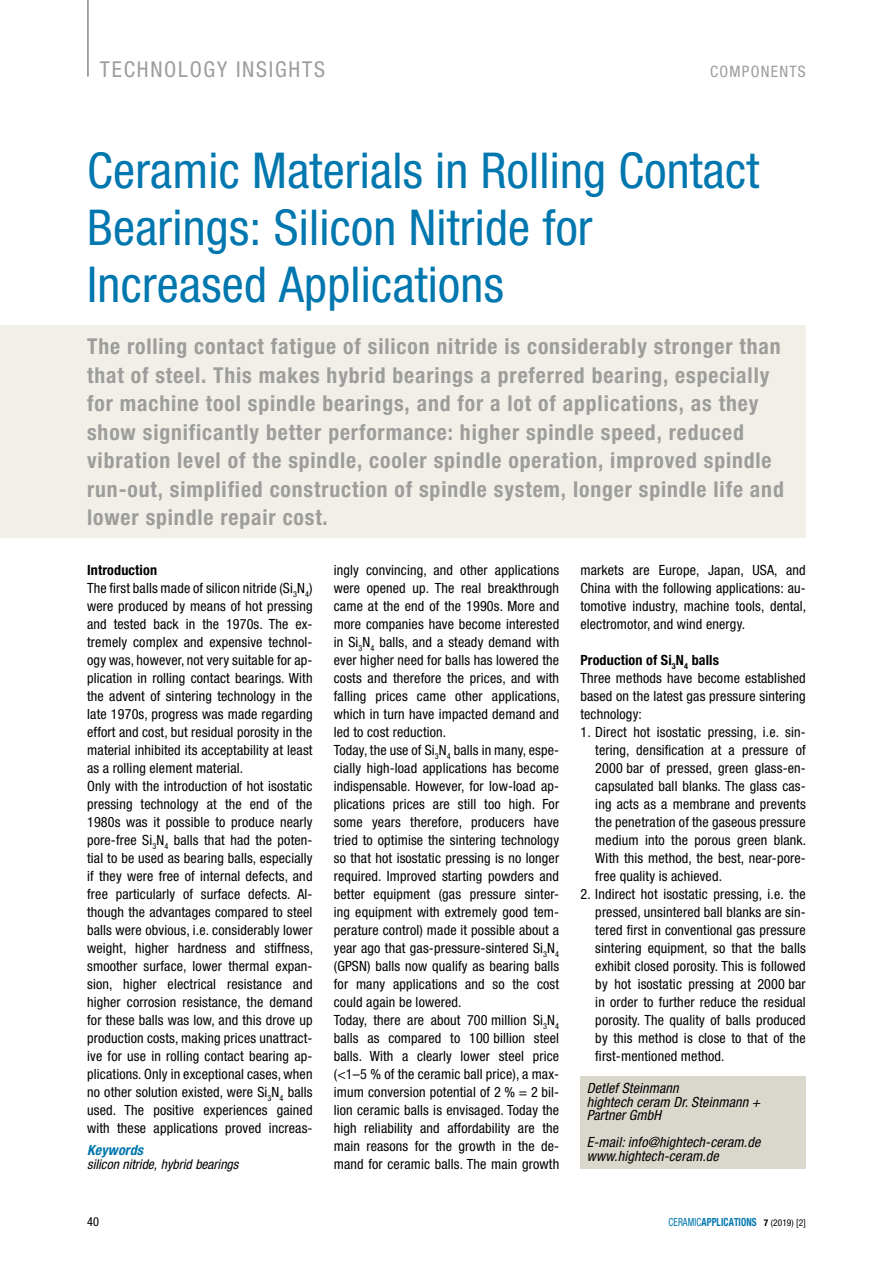
<style>
.page{position:relative;width:893px;height:1263px;background:#fff}
.page>*{position:absolute;margin:0;border:0;box-sizing:border-box;transform-origin:0 0}
.t1{font:condensed 49.5px/57px "Helvetica Neue";letter-spacing:.005em;color:#0077ae}
.t2{font:700 condensed 21.9px/28.5px "Helvetica Neue";letter-spacing:.04em;color:#9d9d9c}
.t3{font:condensed 21.9px "Helvetica Neue";letter-spacing:.08em;color:#9d9d9c}
.t4{font:condensed 15.75px "Helvetica Neue";letter-spacing:.08em;color:#9d9d9c}
.t5{font:condensed 14.1px/18px "Helvetica Neue";letter-spacing:.01em;color:#000}
.t6{font:italic condensed 14.1px/13.5px "Helvetica Neue";letter-spacing:.01em;color:#000}
.t7{font:italic 700 condensed 14.1px "Helvetica Neue";letter-spacing:.01em;color:#0077ae}
.t8{font:italic condensed 13.5px "Helvetica Neue";color:#000}
.t9{font:condensed 12.3px "Helvetica Neue";color:#000}
.t10{font:700 condensed 11.25px "Helvetica Neue";letter-spacing:.01em;color:#0077ae;scale:.83 1}
.s1{font-weight:700}
.s2{font-weight:400}
.s3{font-size:9.3px;color:#000}
.s4{font-weight:400;font-size:9.3px;color:#000}
</style>
<div class="page">
<hr style="left:87px;top:0;width:2px;height:77px;background:#878787">
<div style="left:0;top:326px;width:806px;height:212px;background:#f1efe7"></div>
<div style="left:580px;top:1076px;width:226px;height:92px;background:#dad8cc"></div>
<h2 class="t3" style="left:100px;top:56px;width:227px">TECHNOLOGY INSIGHTS</h2>
<p class="t4" style="left:710px;top:62px;width:97px">COMPONENTS</p>
<h1 class="t1" style="left:87px;top:142px;width:674px">Ceramic Materials in Rolling Contact<br>Bearings: Silicon Nitride for<br>Increased Applications</h1>
<p class="t2" style="left:87px;top:332px;width:698px">The rolling contact fatigue of silicon nitride is considerably stronger than that of steel. This makes hybrid bearings a preferred bearing, especially for machine tool spindle bearings, and for a lot of applications, as they show significantly better performance: higher spindle speed, reduced vibration level of the spindle, cooler spindle operation, improved spindle run-out, simplified construction of spindle system, longer spindle life and lower spindle repair cost.</p>
<p class="t5" style="left:87px;top:560px;width:227px"><span class="s1">Introduction<br></span>The first balls made of silicon nitride (Si<sub>3</sub>N<sub>4</sub>) were produced by means of hot pressing and tested back in the 1970s. The ex&shy;tremely complex and expensive technol&shy;ogy was, however, not very suitable for ap&shy;plication in rolling contact bearings. With the advent of sintering technology in the late 1970s, progress was made regarding effort and cost, but residual porosity in the material inhibited its acceptability at least as a rolling element material.<br>Only with the introduction of hot isostatic pressing technology at the end of the 1980s was it possible to produce nearly pore-free Si<sub>3</sub>N<sub>4</sub> balls that had the poten&shy;tial to be used as bearing balls, especially if they were free of internal defects, and free particularly of surface defects. Al&shy;though the advantages compared to steel balls were obvious, i.e. considerably lower weight, higher hardness and stiffness, smoother surface, lower thermal expan&shy;sion, higher electrical resistance and higher corrosion resistance, the demand for these balls was low, and this drove up production costs, making prices unattract&shy;ive for use in rolling contact bearing ap&shy;plications. Only in exceptional cases, when no other solution existed, were Si<sub>3</sub>N<sub>4</sub> balls used. The positive experiences gained with these applications proved increas-</p>
<p class="t5" style="left:334px;top:560px;width:227px">ingly convincing, and other applications were opened up. The real breakthrough came at the end of the 1990s. More and more companies have become interested in Si<sub>3</sub>N<sub>4</sub> balls, and a steady demand with ever higher need for balls has lowered the costs and therefore the prices, and with falling prices came other applications, which in turn have impacted demand and led to cost reduction.<br>Today, the use of Si<sub>3</sub>N<sub>4</sub> balls in many, espe&shy;cially high-load applications has become indispensable. However, for low-load ap&shy;plications prices are still too high. For some years therefore, producers have tried to optimise the sintering technology so that hot isostatic pressing is no longer required. Improved starting powders and better equipment (gas pressure sinter&shy;ing equipment with extremely good tem&shy;perature control) made it possible about a year ago that gas-pressure-sintered Si<sub>3</sub>N<sub>4 </sub>(GPSN) balls now qualify as bearing balls for many applications and so the cost could again be lowered.<br>Today, there are about 700 million Si<sub>3</sub>N<sub>4 </sub>balls as compared to 100 billion steel balls. With a clearly lower steel price (&lt;1–5 % of the ceramic ball price), a max&shy;imum conversion potential of 2 % = 2 bil&shy;lion ceramic balls is envisaged. Today the high reliability and affordability are the main reasons for the growth in the de&shy;mand for ceramic balls. The main growth</p>
<p class="t7" style="left:87px;top:1141px;width:58px">Keywords</p>
<p class="t8" style="left:87px;top:1156px;width:153px">silicon nitride, hybrid bearings</p>
<p class="t5" style="left:580px;top:560px;width:227px;text-align:justify">markets are Europe, Japan, USA, and China with the following applications: au&shy;tomotive industry, machine tools, dental, electromotor, and wind energy.</p>
<p class="t5" style="left:580px;top:650px;width:227px"><span class="s1">Production of Si</span><sub>3</sub><span class="s1">N</span><sub>4</sub> <span class="s1">balls<br></span>Three methods have become established based on the latest gas pressure sintering technology:</p>
<p class="t5" style="left:595px;top:722px;width:212px;text-align:justify;text-indent:-15px">1. Direct hot isostatic pressing, i.e. sin&shy;tering, densification at a pressure of 2000 bar of pressed, green glass-en&shy;capsulated ball blanks. The glass cas&shy;ing acts as a membrane and prevents the penetration of the gaseous pressure medium into the porous green blank.<br>With this method, the best, near-pore&shy;free quality is achieved.</p>
<p class="t5" style="left:595px;top:884px;width:212px;text-align:justify;text-indent:-15px">2. Indirect hot isostatic pressing, i.e. the pressed, unsintered ball blanks are sin&shy;tered first in conventional gas pressure sintering equipment, so that the balls exhibit closed porosity. This is followed by hot isostatic pressing at 2000 bar in order to further reduce the residual porosity. The quality of balls produced by this method is close to that of the first-mentioned method.</p>
<p class="t6" style="left:587px;top:1081px;width:175px">Detlef Steinmann<br>hightech ceram Dr. Steinmann +<br>Partner GmbH</p>
<p class="t6" style="left:587px;top:1135px;width:175px">E-mail: info@hightech-ceram.de www.hightech-ceram.de</p>
<p class="t9" style="left:87px;top:1214px;width:14px">40</p>
<p class="t10" style="left:669px;top:1215px;width:167px"><span class="s2">CERAMIC</span>APPLICATIONS <span class="s3">7</span> <span class="s4">(2019) [2]</span></p>
</div>
